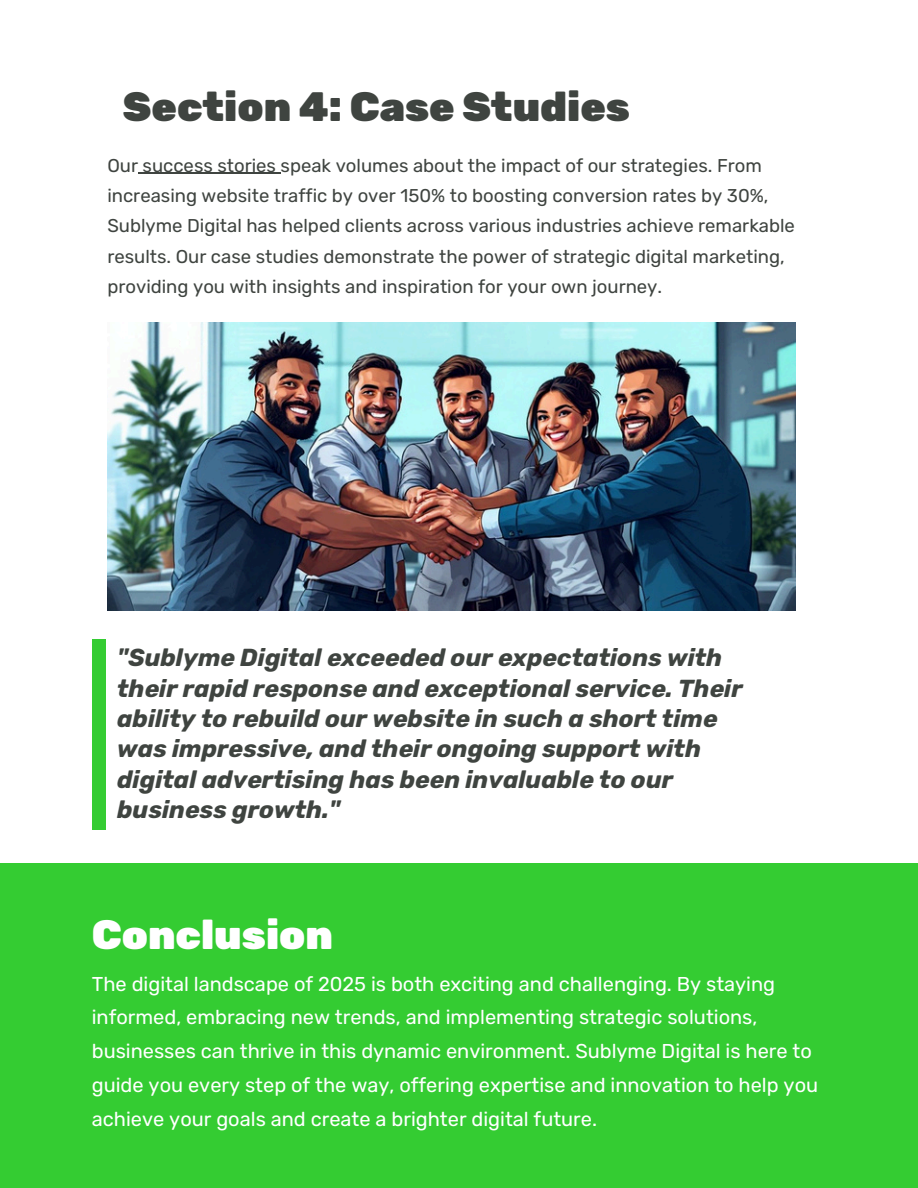
<style>
.page{position:relative;width:918px;height:1188px;background:#fff}
.page>*{position:absolute;margin:0;border:0;box-sizing:border-box;transform-origin:0 0}
.t1{font:900 40.95px "Rubik";color:#3f4440}
.t2{font:900 40.95px "Rubik";color:#fff}
.t3{font:italic 700 24.45px/30.3px "Rubik";color:#3f4440}
.t4{font:19.95px/33.8px "Rubik";color:#fff}
.t5{font:18.45px/30.3px "Rubik";color:#3f4440}
</style>
<div class="page">
<div style="left:92px;top:639px;width:14px;height:191px;background:#34cc32"></div>
<div style="left:0;top:863px;width:918px;height:325px;background:#34cc32"></div>
<img style="left:107px;top:322px;width:689px;height:288px">
<hr style="left:138px;top:173px;width:143px;height:1px;background:#3f4440">
<h1 class="t1" style="left:123px;top:83px;width:509px">Section 4: Case Studies</h1>
<p class="t5" style="left:107px;top:151px;width:689px">Our success stories speak volumes about the impact of our strategies. From increasing website traffic by over 150% to boosting conversion rates by 30%, Sublyme Digital has helped clients across various industries achieve remarkable results. Our case studies demonstrate the power of strategic digital marketing, providing you with insights and inspiration for your own journey.</p>
<p class="t3" style="left:117px;top:643px;width:627px">"Sublyme Digital exceeded our expectations with their rapid response and exceptional service. Their ability to rebuild our website in such a short time was impressive, and their ongoing support with digital advertising has been invaluable to our business growth."</p>
<h1 class="t2" style="left:92px;top:910px;width:243px">Conclusion</h1>
<p class="t4" style="left:92px;top:967px;width:728px">The digital landscape of 2025 is both exciting and challenging. By staying informed, embracing new trends, and implementing strategic solutions, businesses can thrive in this dynamic environment. Sublyme Digital is here to guide you every step of the way, offering expertise and innovation to help you achieve your goals and create a brighter digital future.</p>
</div>
